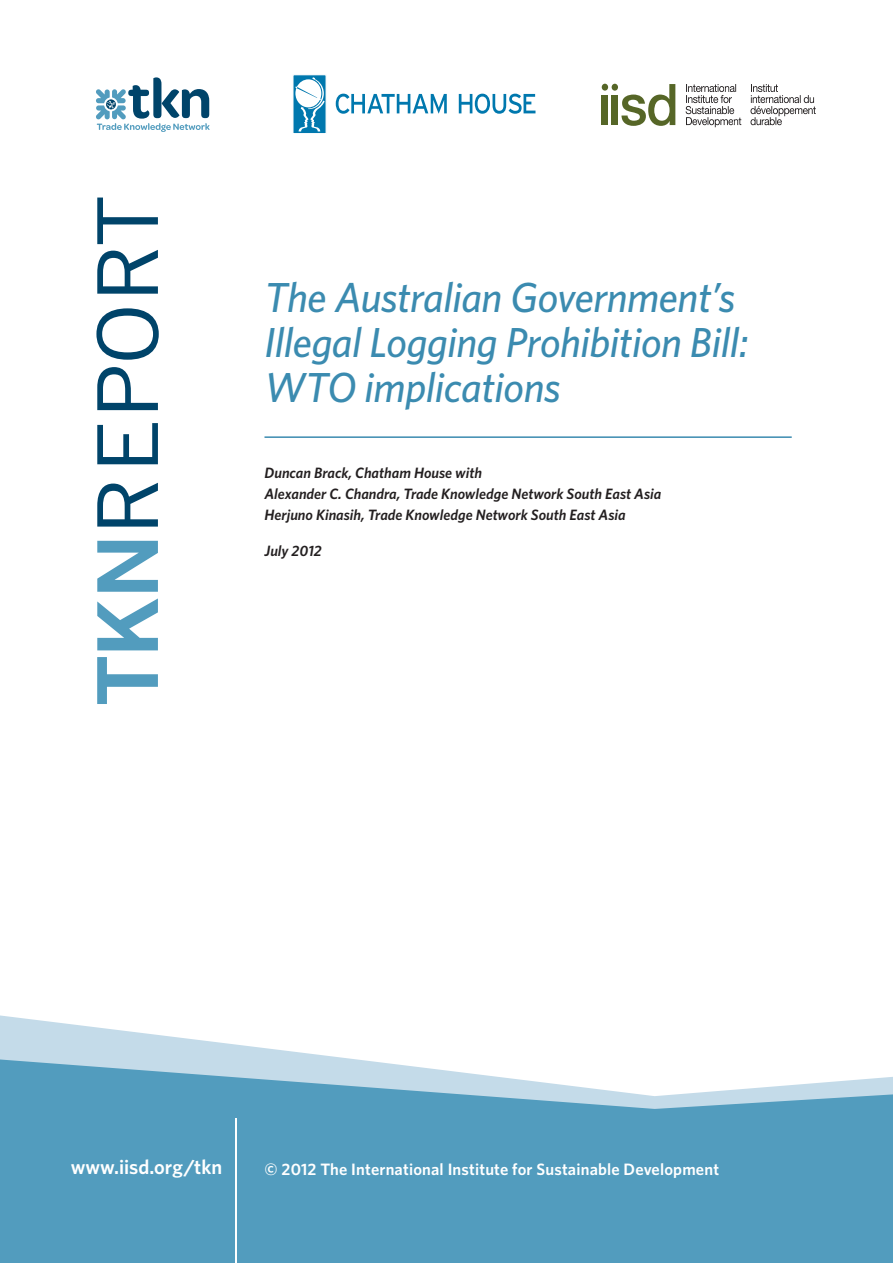
<style>
.page{position:relative;width:893px;height:1263px;background:#fff}
.page>*{position:absolute;margin:0;border:0;box-sizing:border-box;transform-origin:0 0}
.Cover_Headline{font:italic 500 42px/45px "Whitney";letter-spacing:-.01em;color:#3b8bb0}
.t1{font:600 20.25px "Whitney";color:#fff}
.t2{font:600 16.5px "Whitney";letter-spacing:.01em;color:#fff}
.Author_rule_above{font:italic 600 15px/21px "Whitney";color:#231f20}
</style>
<div class="page">
<svg style="left:0;top:1015px;width:344px;height:43px"></svg>
<svg style="left:0;top:1058px;width:893px;height:205px;background:#67a8c6"></svg>
<hr style="left:235px;top:1118px;width:2px;height:145px;background:#fff">
<svg style="left:97px;top:657px;width:61px;height:47px"></svg>
<svg style="left:97px;top:598px;width:61px;height:52px"></svg>
<svg style="left:97px;top:541px;width:61px;height:51px"></svg>
<svg style="left:97px;top:483px;width:61px;height:44px"></svg>
<svg style="left:97px;top:423px;width:61px;height:41px"></svg>
<svg style="left:97px;top:367px;width:61px;height:43px"></svg>
<svg style="left:96px;top:308px;width:63px;height:52px"></svg>
<svg style="left:97px;top:250px;width:61px;height:44px"></svg>
<svg style="left:97px;top:198px;width:61px;height:46px"></svg>
<div style="left:602px;top:95px;width:6px;height:30px;background:#566627"></div>
<div style="left:612px;top:95px;width:6px;height:30px;background:#566627"></div>
<svg style="left:621px;top:84px;width:54px;height:42px"></svg>
<div style="left:602px;top:84px;width:6px;height:7px;background:#566627;border-radius:50%"></div>
<div style="left:612px;top:84px;width:6px;height:7px;background:#566627;border-radius:50%"></div>
<svg style="left:686px;top:84px;width:130px;height:43px"></svg>
<svg style="left:96px;top:77px;width:114px;height:55px"></svg>
<svg style="left:336px;top:94px;width:111px;height:20px"></svg>
<svg style="left:459px;top:94px;width:76px;height:20px"></svg>
<div style="left:292px;top:74px;width:35px;height:60px;background:#0078ae;border:1px solid #fff"></div>
<svg style="left:295px;top:77px;width:30px;height:54px"></svg>
<hr style="left:264px;top:436px;width:528px;height:2px;background:#3b8bb0">
<p class="Cover_Headline" style="left:264px;top:274px;width:486px">The Australian Government’s<br>Illegal Logging Prohibition Bill:<br>WTO implications</p>
<p class="Author_rule_above" style="left:264px;top:462px;width:398px">Duncan Brack, Chatham House with<br>Alexander C. Chandra, Trade Knowledge Network South East Asia<br>Herjuno Kinasih, Trade Knowledge Network South East Asia</p>
<p class="Author_rule_above" style="left:264px;top:540px;width:59px">July 2012</p>
<p class="t1" style="left:71px;top:1154px;width:153px">www.iisd.org/tkn</p>
<p class="t2" style="left:264px;top:1158px;width:456px">© 2012 The International Institute for Sustainable Development</p>
</div>
